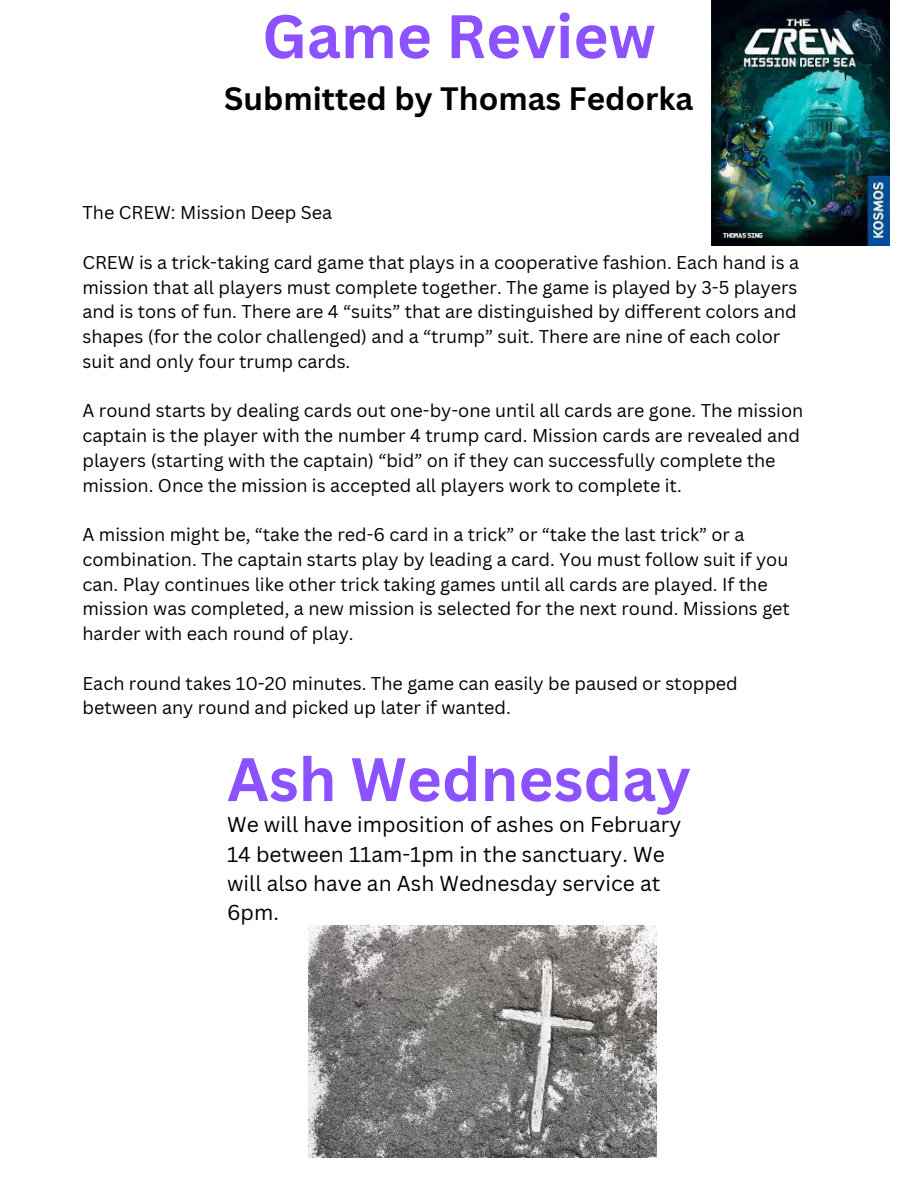
<style>
.page{position:relative;width:918px;height:1188px;background:#fff}
.page>*{position:absolute;margin:0;border:0;box-sizing:border-box;transform-origin:0 0}
.t1{font:700 60px "Canva Sans";color:#8c52ff}
.t2{font:700 31.5px "Canva Sans";color:#000}
.t3{font:21px/29.2px "Canva Sans";color:#000}
.t4{font:18px/24.8px "Canva Sans";color:#000}
</style>
<div class="page">
<img style="left:711px;top:0;width:178px;height:245px">
<img style="left:308px;top:926px;width:349px;height:232px">
<p class="t1" style="left:262px;top:-6px;width:395px">Game Review</p>
<p class="t2" style="left:224px;top:76px;width:471px">Submitted by Thomas Fedorka</p>
<p class="t4" style="left:82px;top:200px;width:251px">The CREW: Mission Deep Sea</p>
<p class="t4" style="left:82px;top:250px;width:718px">CREW is a trick-taking card game that plays in a cooperative fashion. Each hand is a mission that all players must complete together. The game is played by 3-5 players and is tons of fun. There are 4 “suits” that are distinguished by different colors and shapes (for the color challenged) and a “trump” suit. There are nine of each color suit and only four trump cards.</p>
<p class="t4" style="left:82px;top:398px;width:722px">A round starts by dealing cards out one-by-one until all cards are gone. The mission captain is the player with the number 4 trump card. Mission cards are revealed and players (starting with the captain) “bid” on if they can successfully complete the mission. Once the mission is accepted all players work to complete it.</p>
<p class="t4" style="left:82px;top:522px;width:709px">A mission might be, “take the red-6 card in a trick” or “take the last trick” or a combination. The captain starts play by leading a card. You must follow suit if you can. Play continues like other trick taking games until all cards are played. If the mission was completed, a new mission is selected for the next round. Missions get harder with each round of play.</p>
<h1 class="t4" style="left:82px;top:670px;width:657px">Each round takes 10-20 minutes. The game can easily be paused or stopped between any round and picked up later if wanted.</h1>
<h3 class="t1" style="left:227px;top:737px;width:465px">Ash Wednesday</h3>
<p class="t3" style="left:227px;top:810px;width:456px">We will have imposition of ashes on February<br>14 between 11am-1pm in the sanctuary. We will also have an Ash Wednesday service at<br>6pm.</p>
</div>
